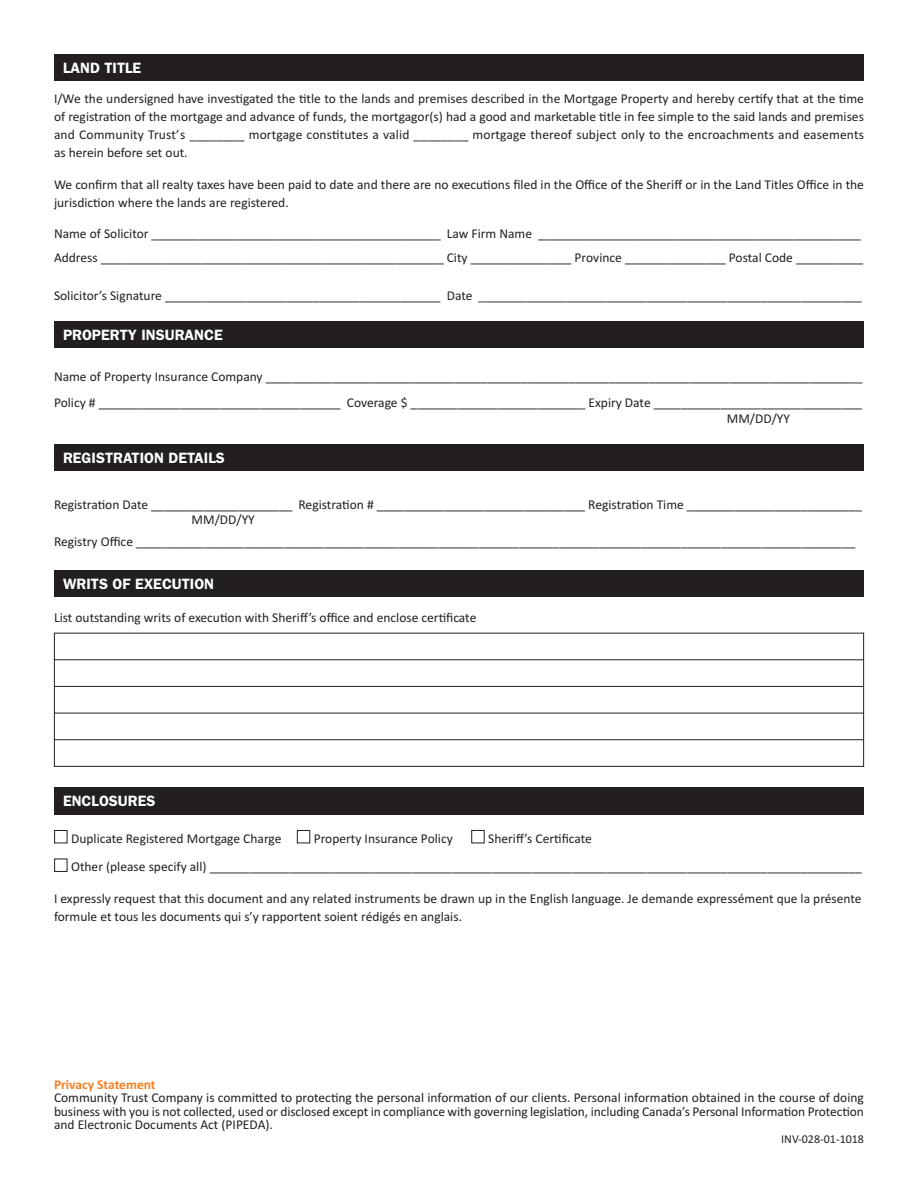
<style>
.page{position:relative;width:918px;height:1188px;background:#fff}
.page>*{position:absolute;margin:0;border:0;box-sizing:border-box;transform-origin:0 0}
.t1{font:600 15px "ITC Franklin Gothic Std";color:#fff}
.t2{font:13.5px/18px "Calibri";color:#231f20;text-align:justify}
.t3{font:700 13.5px "Calibri";color:#f57f21}
.t4{font:12px "Calibri";color:#231f20}
.s1{color:#fff}
</style>
<div class="page">
<div style="left:54px;top:54px;width:810px;height:27px;background:#231f20"></div>
<div style="left:54px;top:444px;width:810px;height:27px;background:#231f20"></div>
<div style="left:54px;top:570px;width:810px;height:27px;background:#231f20"></div>
<hr style="left:54px;top:633px;width:1px;height:134px;background:#231f20">
<hr style="left:863px;top:633px;width:1px;height:134px;background:#231f20">
<hr style="left:54px;top:633px;width:810px;height:1px;background:#231f20">
<hr style="left:54px;top:659px;width:810px;height:1px;background:#231f20">
<hr style="left:54px;top:686px;width:810px;height:1px;background:#231f20">
<hr style="left:54px;top:713px;width:810px;height:1px;background:#231f20">
<hr style="left:54px;top:739px;width:810px;height:1px;background:#231f20">
<hr style="left:54px;top:766px;width:810px;height:1px;background:#231f20">
<div style="left:54px;top:787px;width:810px;height:27px;background:#231f20"></div>
<div style="left:54px;top:321px;width:810px;height:27px;background:#231f20"></div>
<p class="t1" style="left:63px;top:59px;width:80px">LAND TITLE</p>
<p class="t2" style="left:54px;top:91px;width:812px">I/We the undersigned have in vestigated the title to the lands and premises described in the Mortgage Property and hereby certify that at the time of registration of the mortgage and advance of funds, the mortgagor(s) had a good and marketable title in fee simple to the said lands and premises and Community Trust’s ________ mortgage constitutes a valid ________ mortgage thereof subject only to the encroachments and easements as herein before set out.</p>
<p class="t2" style="left:54px;top:177px;width:812px">We confirm that all realty taxes have been paid to date and there are no executions filed in the Office of the Sheriff or in the Land Titles Office in the jurisdiction where the lands are registered.</p>
<p class="t2" style="left:54px;top:226px;width:808px">Name of Solicitor ___________________________________________ Law Firm Name ________________________________________________</p>
<p class="t2" style="left:54px;top:250px;width:811px">Address ___________________________________________________ City _______________ Province _______________ Postal Code __________</p>
<p class="t2" style="left:54px;top:288px;width:809px">Solicitor’s Signature _________________________________________ Date _________________________________________________________</p>
<p class="t1" style="left:63px;top:326px;width:161px">PROPERTY INSURANCE</p>
<p class="t2" style="left:54px;top:369px;width:810px">Name of Property Insurance Company ________________________________________________________________________________________</p>
<p class="t2" style="left:54px;top:394px;width:810px">Policy # ____________________________________ Coverage $ __________________________ Expiry Date _______________________________</p>
<p class="t2" style="left:727px;top:411px;width:65px">MM/DD/YY</p>
<p class="t1" style="left:63px;top:449px;width:163px">REGISTRATION DETAILS</p>
<p class="t2" style="left:54px;top:496px;width:809px">Registration Date _____________________ Registration # _______________________________ Registration Time __________________________</p>
<p class="t2" style="left:192px;top:512px;width:65px">MM/DD/YY</p>
<p class="t2" style="left:54px;top:534px;width:803px">Registry Office ___________________________________________________________________________________________________________</p>
<p class="t1" style="left:63px;top:575px;width:153px">WRITS OF EXECUTION</p>
<p class="t2" style="left:54px;top:610px;width:424px">List outstanding writs of execution with Sheriff’s office and enclose certificate</p>
<p class="t1" style="left:63px;top:792px;width:94px">ENCLOSURES</p>
<p class="t2" style="left:54px;top:831px;width:539px"><span class="s1">■</span> Duplicate Registered Mortgage Charge <span class="s1">■</span> Property Insurance Policy <span class="s1">■</span> Sheriff’s Certificate</p>
<p class="t2" style="left:54px;top:859px;width:809px"><span class="s1">■</span> Other (please specify all) _________________________________________________________________________________________________</p>
<p class="t2" style="left:54px;top:891px;width:809px">I expressly request that this document and any related instruments be drawn up in the English language. Je demande expressément que la présente formule et tous les documents qui s’y rapportent soient rédigés en anglais.</p>
<p class="t3" style="left:54px;top:1080px;width:103px">Privacy Statement</p>
<p class="t2" style="left:54px;top:1092px;width:811px;line-height:13.5px">Community Trust Company is committed to protecting the personal information of our clients. Personal information obtained in the course of doing business with you is not collected, used or disclosed except in compliance with governing legislation, including Canada’s Personal Information Protection and Electronic Documents Act (PIPEDA).</p>
<p class="t4" style="left:781px;top:1135px;width:84px">INV-028-01-1018</p>
</div>
